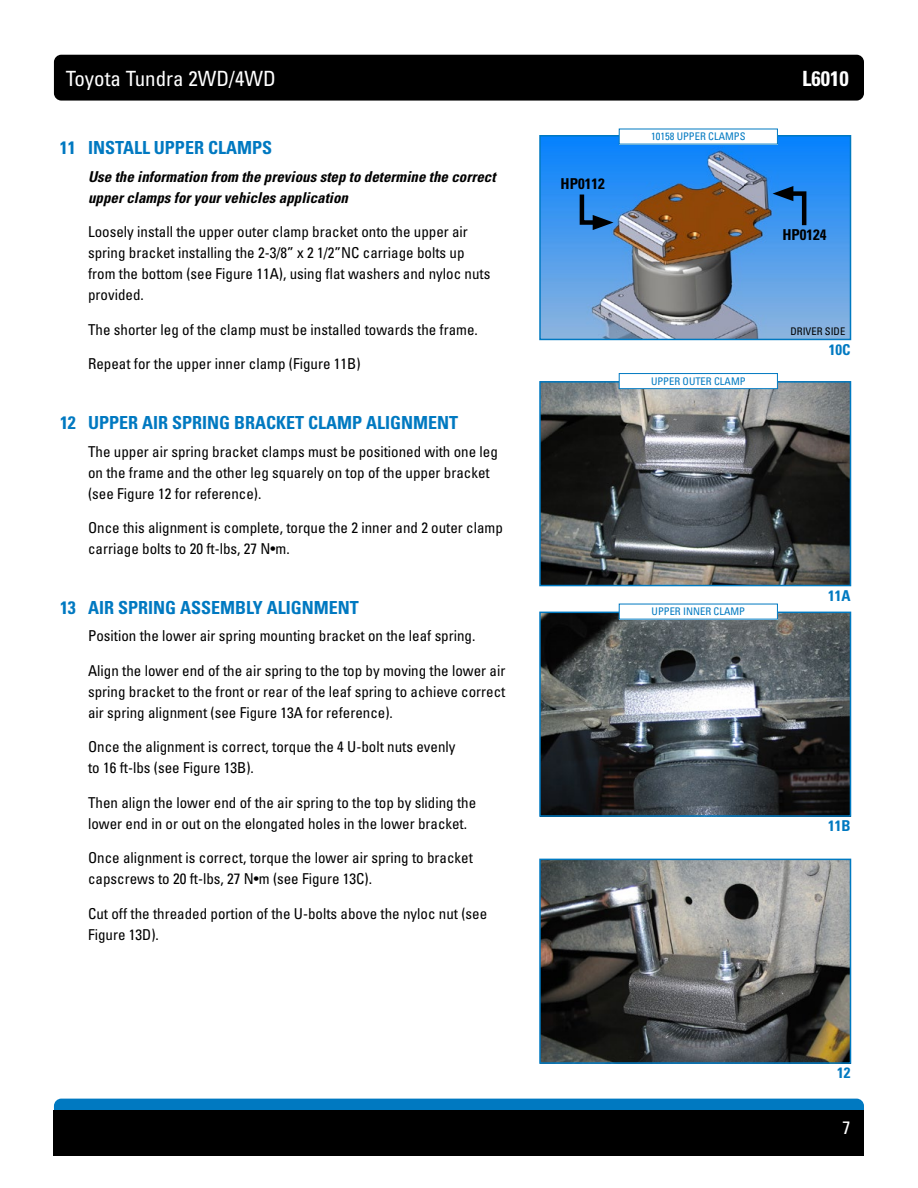
<style>
.page{position:relative;width:918px;height:1188px;background:#fff}
.page>*{position:absolute;margin:0;border:0;box-sizing:border-box;transform-origin:0 0}
.t1{font:condensed 21px "Univers LT Std";color:#fff}
.t2{font:700 condensed 21px "Univers LT Std";color:#fff}
.t3{font:700 condensed 18px "Univers LT Std";color:#0079c1}
.t4{font:condensed 18px "Univers LT Std";color:#fff}
.t5{font:condensed 15px/21px "Univers LT Std";color:#000}
.t6{font:italic 700 condensed 15px/21px "Univers LT Std";color:#000}
.t7{font:700 condensed 15px "Univers LT Std";color:#000}
.t8{font:700 condensed 15px "Univers LT Std";color:#0079c1}
.t9{font:condensed 10.5px "Univers LT Std";color:#0079c1}
.t10{font:condensed 10.5px "Univers LT Std";color:#000}
</style>
<div class="page">
<div style="left:54px;top:55px;width:810px;height:46px;background:#000;border-radius:7px"></div>
<div style="left:54px;top:1099px;width:810px;height:45px;background:#0079c1;border-radius:7px"></div>
<div style="left:54px;top:1110px;width:810px;height:46px;background:#000"></div>
<img style="left:542px;top:138px;width:306px;height:199px">
<div style="left:539px;top:135px;width:312px;height:205px;border:2px solid #0079c1"></div>
<img style="left:542px;top:862px;width:306px;height:199px">
<div style="left:539px;top:859px;width:312px;height:205px;border:2px solid #0079c1"></div>
<div style="left:619px;top:129px;width:158px;height:15px;background:#fff"></div>
<img style="left:542px;top:384px;width:306px;height:199px">
<div style="left:539px;top:381px;width:312px;height:205px;border:2px solid #0079c1"></div>
<img style="left:542px;top:615px;width:306px;height:199px">
<div style="left:539px;top:612px;width:312px;height:205px;border:2px solid #0079c1"></div>
<div style="left:619px;top:374px;width:158px;height:15px;background:#fff"></div>
<div style="left:619px;top:373px;width:159px;height:16px;border:1px solid #0079c1"></div>
<div style="left:619px;top:604px;width:158px;height:15px;background:#fff"></div>
<svg style="left:577px;top:190px;width:37px;height:40px"></svg>
<svg style="left:773px;top:186px;width:36px;height:44px;background:#2a73bc"></svg>
<h1 class="t1" style="left:66px;top:65px;width:212px">Toyota Tundra 2WD/4WD</h1>
<h1 class="t2" style="left:802px;top:65px;width:48px">L6010</h1>
<p class="t3" style="left:60px;top:137px;width:214px">11 INSTALL UPPER CLAMPS</p>
<p class="t6" style="left:88px;top:166px;width:409px">Use the information from the previous step to determine the correct upper clamps for your vehicles application</p>
<p class="t5" style="left:88px;top:221px;width:404px">Loosely install the upper outer clamp bracket onto the upper air spring bracket installing the 2-3/8” x 2 1/2”NC carriage bolts up from the bottom (see Figure 11A), using flat washers and nyloc nuts provided.</p>
<p class="t5" style="left:88px;top:319px;width:391px">The shorter leg of the clamp must be installed towards the frame.</p>
<p class="t5" style="left:88px;top:353px;width:274px">Repeat for the upper inner clamp (Figure 11B)</p>
<p class="t3" style="left:60px;top:411px;width:400px">12 UPPER AIR SPRING BRACKET CLAMP ALIGNMENT</p>
<p class="t5" style="left:88px;top:441px;width:411px">The upper air spring bracket clamps must be positioned with one leg on the frame and the other leg squarely on top of the upper bracket (see Figure 12 for reference).</p>
<p class="t5" style="left:88px;top:517px;width:416px">Once this alignment is complete, torque the 2 inner and 2 outer clamp carriage bolts to 20 ft-lbs, 27 N•m.</p>
<p class="t3" style="left:60px;top:596px;width:300px">13 AIR SPRING ASSEMBLY ALIGNMENT</p>
<p class="t5" style="left:88px;top:625px;width:389px">Position the lower air spring mounting bracket on the leaf spring.</p>
<p class="t5" style="left:88px;top:660px;width:419px;text-align:justify">Align the lower end of the air spring to the top by moving the lower air spring bracket to the front or rear of the leaf spring to achieve correct air spring alignment (see Figure 13A for reference).</p>
<p class="t5" style="left:88px;top:736px;width:369px">Once the alignment is correct, torque the 4 U-bolt nuts evenly to 16 ft-lbs (see Figure 13B).</p>
<p class="t5" style="left:88px;top:792px;width:390px">Then align the lower end of the air spring to the top by sliding the lower end in or out on the elongated holes in the lower bracket.</p>
<p class="t5" style="left:88px;top:847px;width:386px">Once alignment is correct, torque the lower air spring to bracket capscrews to 20 ft-lbs, 27 N•m (see Figure 13C).</p>
<p class="t5" style="left:88px;top:903px;width:401px">Cut off the threaded portion of the U-bolts above the nyloc nut (see<br>Figure 13D).</p>
<p class="t7" style="left:561px;top:175px;width:46px">HP0112</p>
<p class="t9" style="left:651px;top:130px;width:96px">10158 UPPER CLAMPS</p>
<p class="t9" style="left:651px;top:375px;width:96px">UPPER OUTER CLAMP</p>
<p class="t7" style="left:782px;top:225px;width:46px">HP0124</p>
<p class="t10" style="left:790px;top:324px;width:56px">DRIVER SIDE</p>
<p class="t8" style="left:829px;top:340px;width:23px">10C</p>
<p class="t9" style="left:652px;top:605px;width:95px">UPPER INNER CLAMP</p>
<p class="t8" style="left:828px;top:586px;width:24px">11A</p>
<p class="t8" style="left:828px;top:817px;width:24px">11B</p>
<p class="t8" style="left:837px;top:1064px;width:15px">12</p>
<p class="t4" style="left:843px;top:1116px;width:9px">7</p>
</div>
